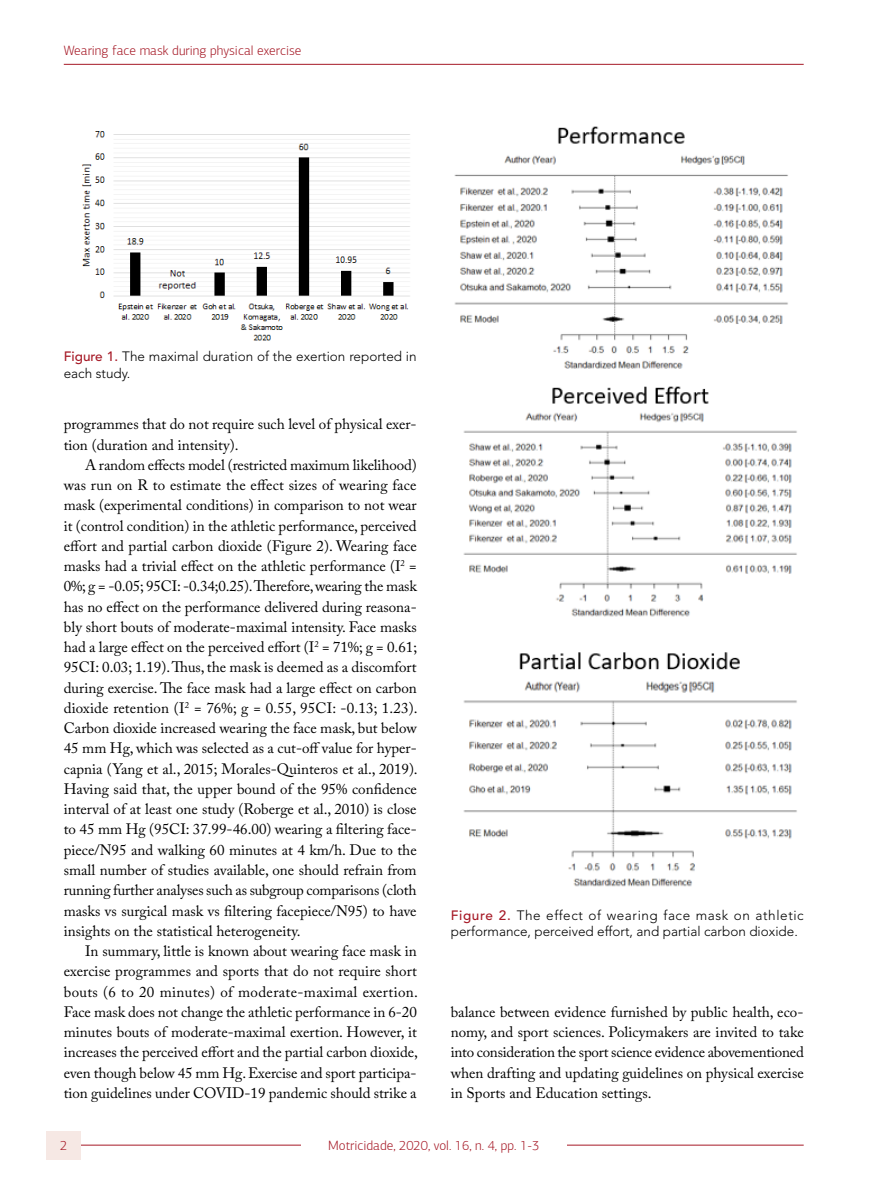
<style>
.page{position:relative;width:893px;height:1191px;background:#fff}
.page>*{position:absolute;margin:0;border:0;box-sizing:border-box;transform-origin:0 0}
.t1{font:15px/20.2px "Adobe Caslon Pro";color:#000;text-align:justify}
.t2{font:300 13.5px/16.2px "Avenir LT Std";color:#000}
.t3{font:300 13.5px "PF Agora Sans Pro";color:#a61926}
.s1{font-weight:500;color:#a61926}
</style>
<div class="page">
<hr style="left:64px;top:64px;width:740px;height:1px;background:#a61926">
<hr style="left:64px;top:1144px;width:740px;height:1px;background:#a61926">
<div style="left:47px;top:1130px;width:34px;height:29px;background:#f6e8e4"></div>
<img style="left:81px;top:131px;width:329px;height:210px">
<img style="left:454px;top:126px;width:343px;height:761px">
<div style="left:301px;top:1133px;width:265px;height:23px;background:#fff"></div>
<p class="t3" style="left:64px;top:42px;width:239px">Wearing face mask during physical exercise</p>
<p class="t2" style="left:64px;top:349px;width:354px"><span class="s1">Figure 1.</span> The maximal duration of the exertion reported in each study.</p>
<p class="t1" style="left:64px;top:414px;width:354px">programmes that do not require such level of physical exer&shy;tion (duration and intensity).</p>
<p class="t1" style="left:64px;top:454px;width:355px;text-indent:21px">A random effects model (restricted maximum likelihood) was run on R to estimate the effect sizes of wearing face mask (experimental conditions) in comparison to not wear it (control condition) in the athletic performance, perceived effort and partial carbon dioxide (Figure 2). Wearing face masks had a trivial effect on the athletic performance (I<sup>2</sup> = 0%; g = -0.05; 95CI: -0.34;0.25). Therefore, wearing the mask has no effect on the performance delivered during reasona&shy;bly short bouts of moderate-maximal intensity. Face masks had a large effect on the perceived effort (I<sup>2</sup> = 71%; g = 0.61; 95CI: 0.03; 1.19). Thus, the mask is deemed as a discomfort during exercise. The face mask had a large effect on carbon dioxide retention (I<sup>2</sup> = 76%; g = 0.55, 95CI: -0.13; 1.23).<br>Carbon dioxide increased wearing the face mask, but below 45 mm Hg, which was selected as a cut-off value for hyper&shy;capnia (Yang et al., 2015; Morales-Quinteros et al., 2019).<br>Having said that, the upper bound of the 95% confidence interval of at least one study (Roberge et al., 2010) is close to 45 mm Hg (95CI: 37.99-46.00) wearing a filtering face&shy;piece/N95 and walking 60 minutes at 4 km/h. Due to the small number of studies available, one should refrain from running further analyses such as subgroup comparisons (cloth masks vs surgical mask vs filtering facepiece/N95) to have insights on the statistical heterogeneity.</p>
<p class="t1" style="left:64px;top:940px;width:356px;text-indent:21px">In summary, little is known about wearing face mask in exercise programmes and sports that do not require short bouts (6 to 20 minutes) of moderate-maximal exertion.<br>Face mask does not change the athletic performance in 6-20 minutes bouts of moderate-maximal exertion. However, it increases the perceived effort and the partial carbon dioxide, even though below 45 mm Hg. Exercise and sport participa&shy;tion guidelines under COVID-19 pandemic should strike a</p>
<p class="t2" style="left:451px;top:907px;width:355px"><span class="s1">Figure 2.</span> The effect of wearing face mask on athletic performance, perceived effort, and partial carbon dioxide.</p>
<p class="t1" style="left:451px;top:1001px;width:355px">balance between evidence furnished by public health, eco&shy;nomy, and sport sciences. Policymakers are invited to take into consideration the sport science evidence abovementioned when drafting and updating guidelines on physical exercise in Sports and Education settings.</p>
<p class="t3" style="left:328px;top:1137px;width:212px">Motricidade, 2020, vol. 16, n. 4, pp. 1-3</p>
<p class="t3" style="left:60px;top:1137px;width:9px">2</p>
<p class="t3" style="left:329px;top:1137px;width:192px">Geriatr Gerontol Aging. 20XX;XX(X):</p>
</div>
